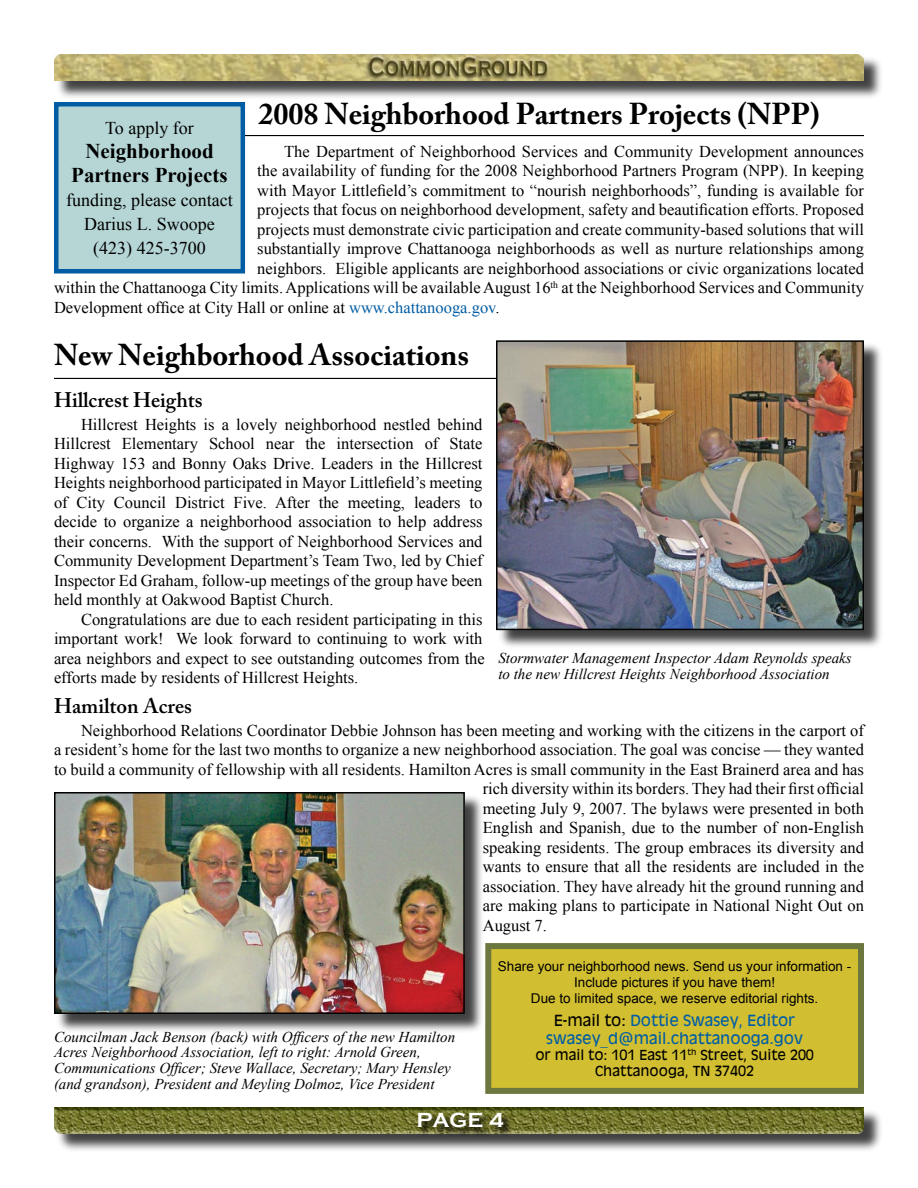
<style>
.page{position:relative;width:918px;height:1188px;background:#fff}
.page>*{position:absolute;margin:0;border:0;box-sizing:border-box;transform-origin:0 0}
.t1{font:700 30px "Adobe Caslon Pro";color:#000}
.t2{font:600 21px "Adobe Caslon Pro";color:#000}
.t3{font:700 21px/24px "Times New Roman";color:#000;text-align:center}
.t4{font:700 21px "Copperplate Gothic";color:#fff}
.t5{font:18px/24px "Times New Roman";color:#000;text-align:center}
.t6{font:16.5px/19.5px "Times New Roman";color:#000;text-align:justify}
.t7{font:italic 15px/15.8px "Times New Roman";color:#000}
.t8{font:15px/18px "Antique Olive";color:#005da3;text-align:center}
.t9{font:13.5px/16.2px "Arial";color:#000;text-align:center}
.t10{font:13.5px/16.2px "Antique Olive";color:#000;text-align:center}
.s1{color:#005da3}
.s2{color:#000}
</style>
<div class="page">
<div style="left:56px;top:56px;width:828px;height:45px;background:#000;opacity:.75"></div>
<img style="left:54px;top:54px;width:810px;height:27px">
<div style="left:56px;top:1108px;width:828px;height:46px;background:#000;opacity:.75"></div>
<img style="left:54px;top:1107px;width:810px;height:27px">
<svg style="left:417px;top:1112px;width:96px;height:26px;background:#57582d"></svg>
<div style="left:56px;top:794px;width:429px;height:239px;background:#000;opacity:.75"></div>
<img style="left:57px;top:795px;width:405px;height:216px">
<div style="left:54px;top:792px;width:411px;height:222px;border:2px solid #000"></div>
<hr style="left:54px;top:135px;width:810px;height:1px;background:#000">
<hr style="left:54px;top:378px;width:810px;height:1px;background:#000">
<div style="left:498px;top:342px;width:386px;height:309px;background:#000;opacity:.75"></div>
<img style="left:499px;top:343px;width:362px;height:284px">
<div style="left:496px;top:340px;width:368px;height:290px;border:2px solid #000"></div>
<div style="left:56px;top:104px;width:187px;height:167px;background:#b6d5d5"></div>
<div style="left:54px;top:102px;width:191px;height:171px;border:4px solid #005da3"></div>
<div style="left:488px;top:946px;width:373px;height:145px;background:#d2bf31"></div>
<div style="left:485px;top:943px;width:379px;height:151px;border:6px solid #6c773f"></div>
<svg style="left:490px;top:1113px;width:13px;height:14px"></svg>
<h1 class="t1" style="left:258px;top:96px;width:563px">2008 Neighborhood Partners Projects (NPP)</h1>
<p class="t5" style="left:105px;top:116px;width:90px">To apply for</p>
<p class="t3" style="left:71px;top:138px;width:158px">Neighborhood<br>Partners Projects</p>
<p class="t5" style="left:66px;top:188px;width:168px">funding, please contact<br>Darius L. Swoope (423) 425-3700</p>
<p class="t6" style="left:284px;top:141px;width:581px">The Department of Neighborhood Services and Community Development announces</p>
<p class="t6" style="left:257px;top:161px;width:608px">the availability of funding for the 2008 Neighborhood Partners Program (NPP). In keeping</p>
<p class="t6" style="left:257px;top:180px;width:608px">with Mayor Littlefield’s commitment to “nourish neighborhoods”, funding is available for</p>
<p class="t6" style="left:257px;top:200px;width:608px">projects that focus on neighborhood development, safety and beautification efforts. Proposed</p>
<p class="t6" style="left:257px;top:219px;width:608px">projects must demonstrate civic participation and create community-based solutions that will</p>
<p class="t6" style="left:257px;top:239px;width:608px">substantially improve Chattanooga neighborhoods as well as nurture relationships among</p>
<p class="t6" style="left:257px;top:258px;width:608px">neighbors. Eligible applicants are neighborhood associations or civic organizations located</p>
<p class="t6" style="left:54px;top:278px;width:811px">within the Chattanooga City limits. Applications will be available August 16<sup>th</sup> at the Neighborhood Services and Community</p>
<p class="t6" style="left:54px;top:297px;width:447px">Development office at City Hall or online at <span class="s1">www.chattanooga.gov</span>.</p>
<h1 class="t1" style="left:54px;top:337px;width:417px">New Neighborhood Associations</h1>
<p class="t2" style="left:54px;top:388px;width:150px">Hillcrest Heights</p>
<p class="t6" style="left:54px;top:414px;width:430px;text-indent:27px">Hillcrest Heights is a lovely neighborhood nestled behind Hillcrest Elementary School near the intersection of State Highway 153 and Bonny Oaks Drive. Leaders in the Hillcrest Heights neighborhood participated in Mayor Littlefield’s meeting of City Council District Five. After the meeting, leaders to decide to organize a neighborhood association to help address their concerns. With the support of Neighborhood Services and Community Development Department’s Team Two, led by Chief Inspector Ed Graham, follow-up meetings of the group have been held monthly at Oakwood Baptist Church.</p>
<p class="t6" style="left:54px;top:609px;width:432px;text-align:left;text-indent:27px">Congratulations are due to each resident participating in this important work! We look forward to continuing to work with area neighbors and expect to see outstanding outcomes from the efforts made by residents of Hillcrest Heights.</p>
<p class="t7" style="left:498px;top:649px;width:355px;line-height:16.5px">Stormwater Management Inspector Adam Reynolds speaks to the new Hillcrest Heights Neighborhood Association</p>
<p class="t2" style="left:54px;top:694px;width:140px">Hamilton Acres</p>
<p class="t6" style="left:81px;top:720px;width:784px">Neighborhood Relations Coordinator Debbie Johnson has been meeting and working with the citizens in the carport of</p>
<p class="t6" style="left:54px;top:740px;width:811px">a resident’s home for the last two months to organize a new neighborhood association. The goal was concise — they wanted</p>
<p class="t6" style="left:54px;top:759px;width:812px">to build a community of fellowship with all residents. Hamilton Acres is small community in the East Brainerd area and has</p>
<p class="t6" style="left:483px;top:779px;width:383px">rich diversity within its borders. They had their first official</p>
<p class="t6" style="left:483px;top:798px;width:383px">meeting July 9, 2007. The bylaws were presented in both</p>
<p class="t6" style="left:483px;top:818px;width:383px">English and Spanish, due to the number of non-English</p>
<p class="t6" style="left:483px;top:837px;width:383px">speaking residents. The group embraces its diversity and</p>
<p class="t6" style="left:483px;top:857px;width:383px">wants to ensure that all the residents are included in the</p>
<p class="t6" style="left:483px;top:876px;width:383px">association. They have already hit the ground running and</p>
<p class="t6" style="left:483px;top:896px;width:383px">are making plans to participate in National Night Out on</p>
<p class="t6" style="left:483px;top:915px;width:66px">August 7.</p>
<p class="t7" style="left:54px;top:1028px;width:403px">Councilman Jack Benson (back) with Officers of the new Hamilton Acres Neighborhood Association, left to right: Arnold Green, Communications Officer; Steve Wallace, Secretary; Mary Hensley (and grandson), President and Meyling Dolmoz, Vice President</p>
<p class="t4" style="left:416px;top:1109px;width:69px">PAGE</p>
<p class="t9" style="left:498px;top:958px;width:355px">Share your neighborhood news. Send us your information -<br>Include pictures if you have them!<br>Due to limited space, we reserve editorial rights.</p>
<p class="t8" style="left:546px;top:1011px;width:258px"><span class="s2">E-mail to:</span> Dottie Swasey, Editor swasey_d@mail.chattanooga.gov</p>
<p class="t10" style="left:535px;top:1047px;width:280px">or mail to: 101 East 11<sup>th</sup> Street, Suite 200<br>Chattanooga, TN 37402</p>
</div>
